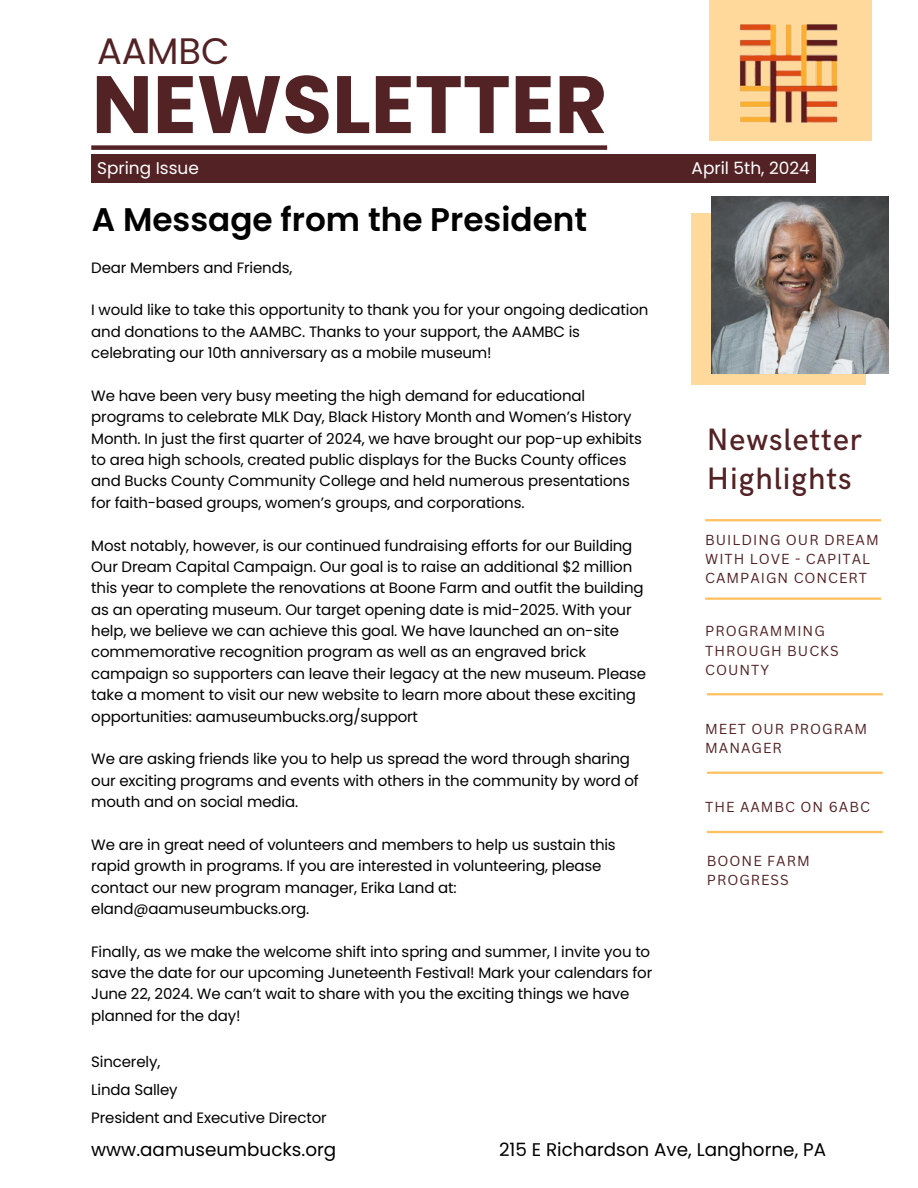
<style>
.page{position:relative;width:918px;height:1188px;background:#fff}
.page>*{position:absolute;margin:0;border:0;box-sizing:border-box;transform-origin:0 0}
.t1{font:700 81.15px "Poppins";color:#532225}
.t2{font:36.9px "Poppins";color:#532225}
.t3{font:600 32.7px "Poppins";color:#000}
.t4{font:500 31.05px/38.1px "HK Grotesk";letter-spacing:.03em;color:#532225}
.t5{font:18.3px "Poppins";color:#000}
.t6{font:16.95px "Poppins";color:#fff}
.t7{font:15px/21.3px "Poppins";letter-spacing:-.01em;color:#000}
.t8{font:14.1px/19px "Canva Sans";letter-spacing:.07em;color:#532225}
</style>
<div class="page">
<div style="left:91px;top:145px;width:516px;height:5px;background:#532225"></div>
<div style="left:91px;top:154px;width:725px;height:29px;background:#532225"></div>
<div style="left:709px;top:0;width:162px;height:141px;background:#ffd89b"></div>
<img style="left:739px;top:24px;width:99px;height:99px">
<div style="left:691px;top:213px;width:175px;height:172px;background:#ffd89b"></div>
<img style="left:712px;top:196px;width:177px;height:177px">
<hr style="left:705px;top:519px;width:176px;height:2px;background:#ffc05f">
<hr style="left:707px;top:693px;width:176px;height:2px;background:#ffc05f">
<hr style="left:707px;top:831px;width:176px;height:2px;background:#ffc05f">
<hr style="left:705px;top:598px;width:176px;height:2px;background:#ffc05f">
<hr style="left:707px;top:772px;width:176px;height:2px;background:#ffc05f">
<h2 class="t2" style="left:97px;top:25px;width:134px">AAMBC</h2>
<h1 class="t1" style="left:92px;top:48px;width:517px">NEWSLETTER</h1>
<p class="t6" style="left:97px;top:156px;width:103px">Spring Issue</p>
<h4 class="t3" style="left:92px;top:197px;width:497px">A Message from the President</h4>
<h3 class="t7" style="left:91px;top:257px;width:203px">Dear Members and Friends,</h3>
<p class="t7" style="left:91px;top:300px;width:559px">I would like to take this opportunity to thank you for your ongoing dedication and donations to the AAMBC. Thanks to your support, the AAMBC is celebrating our 10th anniversary as a mobile museum!</p>
<p class="t7" style="left:91px;top:385px;width:552px">We have been very busy meeting the high demand for educational programs to celebrate MLK Day, Black History Month and Women’s History Month. In just the first quarter of 2024, we have brought our pop-up exhibits to area high schools, created public displays for the Bucks County offices and Bucks County Community College and held numerous presentations for faith-based groups, women’s groups, and corporations.</p>
<p class="t7" style="left:91px;top:535px;width:556px">Most notably, however, is our continued fundraising efforts for our Building Our Dream Capital Campaign. Our goal is to raise an additional $2 million this year to complete the renovations at Boone Farm and outfit the building as an operating museum. Our target opening date is mid-2025. With your help, we believe we can achieve this goal. We have launched an on-site commemorative recognition program as well as an engraved brick campaign so supporters can leave their legacy at the new museum. Please take a moment to visit our new website to learn more about these exciting opportunities: aamuseumbucks.org/support</p>
<p class="t7" style="left:91px;top:748px;width:549px">We are asking friends like you to help us spread the word through sharing our exciting programs and events with others in the community by word of mouth and on social media.</p>
<p class="t7" style="left:91px;top:834px;width:526px">We are in great need of volunteers and members to help us sustain this rapid growth in programs. If you are interested in volunteering, please contact our new program manager, Erika Land at: eland@aamuseumbucks.org.</p>
<p class="t7" style="left:91px;top:941px;width:563px">Finally, as we make the welcome shift into spring and summer, I invite you to save the date for our upcoming Juneteenth Festival! Mark your calendars for June 22, 2024. We can’t wait to share with you the exciting things we have planned for the day!</p>
<p class="t7" style="left:91px;top:1051px;width:71px">Sincerely,</p>
<p class="t7" style="left:91px;top:1079px;width:88px">Linda Salley</p>
<p class="t7" style="left:91px;top:1107px;width:237px">President and Executive Director</p>
<p class="t6" style="left:692px;top:156px;width:120px">April 5th, 2024</p>
<h5 class="t4" style="left:707px;top:422px;width:157px">Newsletter<br>Highlights</h5>
<h5 class="t8" style="left:705px;top:530px;width:175px">BUILDING OUR DREAM<br>WITH LOVE - CAPITAL<br>CAMPAIGN CONCERT</h5>
<h5 class="t8" style="left:705px;top:621px;width:135px">PROGRAMMING<br>THROUGH BUCKS<br>COUNTY</h5>
<h4 class="t8" style="left:705px;top:719px;width:164px">MEET OUR PROGRAM<br>MANAGER</h4>
<h5 class="t8" style="left:705px;top:797px;width:166px">THE AAMBC ON 6ABC</h5>
<h4 class="t8" style="left:707px;top:851px;width:104px">BOONE FARM<br>PROGRESS</h4>
<h3 class="t5" style="left:91px;top:1136px;width:247px">www.aamuseumbucks.org</h3>
<h5 class="t5" style="left:499px;top:1136px;width:329px">215 E Richardson Ave, Langhorne, PA</h5>
</div>
